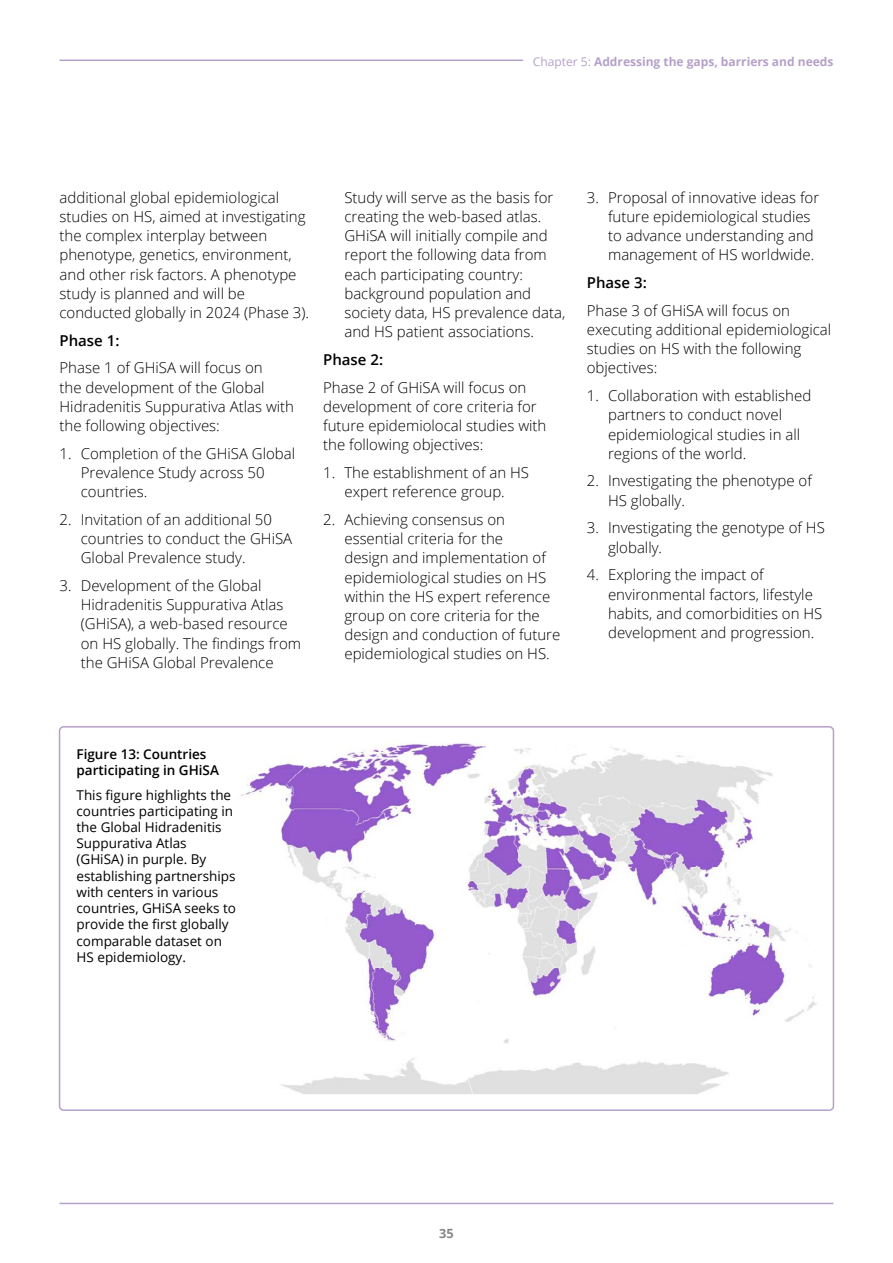
<style>
.page{position:relative;width:893px;height:1263px;background:#fff}
.page>*{position:absolute;margin:0;border:0;box-sizing:border-box;transform-origin:0 0}
.body___tabbed_number{font:300 15px/19.2px "Open Sans";color:#000}
.body{font:300 15px/19.2px "Open Sans";color:#000}
.body_-_sub{font:600 15px "Open Sans";color:#000}
.t1{font:13.5px/16.2px "Open Sans";color:#000}
.t2{font:600 13.5px/16.2px "Open Sans";color:#000}
.t3{font:700 12.75px "Open Sans";color:#878787}
.t4{font:700 12px "Open Sans";color:#b5a1c8}
.s1{font-weight:400}
</style>
<div class="page">
<div style="left:59px;top:726px;width:775px;height:385px;border:2px solid #b5a1c8;border-radius:4px"></div>
<img style="left:240px;top:743px;width:577px;height:351px">
<hr style="left:60px;top:1203px;width:773px;height:1px;background:#b5a1c8">
<hr style="left:60px;top:60px;width:463px;height:1px;background:#b5a1c8">
<p class="t4" style="left:533px;top:53px;width:302px"><span class="s1">Chapter 5:</span> Addressing the gaps, barriers and needs</p>
<p class="body" style="left:60px;top:187px;width:251px">additional global epidemiological studies on HS, aimed at investigating the complex interplay between phenotype, genetics, environment, and other risk factors. A phenotype study is planned and will be conducted globally in 2024 (Phase 3).</p>
<p class="body_-_sub" style="left:60px;top:330px;width:61px">Phase 1:</p>
<p class="body" style="left:60px;top:358px;width:236px">Phase 1 of GHiSA will focus on<br>the development of the Global<br>Hidradenitis Suppurativa Atlas with the following objectives:</p>
<p class="body___tabbed_number" style="left:81px;top:443px;width:216px;text-indent:-21px">1. Completion of the GHiSA Global<br>Prevalence Study across 50 countries.</p>
<p class="body___tabbed_number" style="left:81px;top:509px;width:213px;text-indent:-21px">2. Invitation of an additional 50 countries to conduct the GHiSA<br>Global Prevalence study.</p>
<p class="body___tabbed_number" style="left:81px;top:575px;width:222px;text-indent:-21px">3. Development of the Global<br>Hidradenitis Suppurativa Atlas (GHiSA), a web-based resource on HS globally. The findings from the GHiSA Global Prevalence</p>
<p class="body___tabbed_number" style="left:344px;top:187px;width:222px">Study will serve as the basis for creating the web-based atlas.<br>GHiSA will initially compile and report the following data from each participating country: background population and society data, HS prevalence data, and HS patient associations.</p>
<p class="body_-_sub" style="left:323px;top:349px;width:61px">Phase 2:</p>
<p class="body" style="left:323px;top:377px;width:225px">Phase 2 of GHiSA will focus on development of core criteria for future epidemiolocal studies with the following objectives:</p>
<p class="body___tabbed_number" style="left:323px;top:462px;width:207px;text-align:center">1. The establishment of an HS expert reference group.</p>
<p class="body___tabbed_number" style="left:344px;top:509px;width:217px;text-indent:-21px">2. Achieving consensus on essential criteria for the<br>design and implementation of epidemiological studies on HS within the HS expert reference group on core criteria for the design and conduction of future epidemiological studies on HS.</p>
<p class="body___tabbed_number" style="left:608px;top:187px;width:213px;text-indent:-21px">3. Proposal of innovative ideas for future epidemiological studies to advance understanding and management of HS worldwide.</p>
<p class="body_-_sub" style="left:587px;top:272px;width:61px">Phase 3:</p>
<p class="body" style="left:587px;top:300px;width:246px">Phase 3 of GHiSA will focus on executing additional epidemiological studies on HS with the following objectives:</p>
<p class="body___tabbed_number" style="left:608px;top:386px;width:205px;text-indent:-21px">1. Collaboration with established partners to conduct novel epidemiological studies in all regions of the world.</p>
<p class="body___tabbed_number" style="left:608px;top:471px;width:205px;text-indent:-21px">2. Investigating the phenotype of<br>HS globally.</p>
<p class="body___tabbed_number" style="left:608px;top:518px;width:218px;text-indent:-21px">3. Investigating the genotype of HS globally.</p>
<p class="body___tabbed_number" style="left:608px;top:565px;width:216px;text-indent:-21px">4. Exploring the impact of environmental factors, lifestyle habits, and comorbidities on HS development and progression.</p>
<p class="t2" style="left:77px;top:745px;width:144px">Figure 13: Countries participating in GHiSA</p>
<p class="t1" style="left:77px;top:786px;width:161px">This figure highlights the countries participating in the Global Hidradenitis<br>Suppurativa Atlas (GHiSA) in purple. By establishing partnerships with centers in various countries, GHiSA seeks to provide the first globally comparable dataset on<br>HS epidemiology.</p>
<p class="t3" style="left:439px;top:1224px;width:16px">35</p>
</div>
